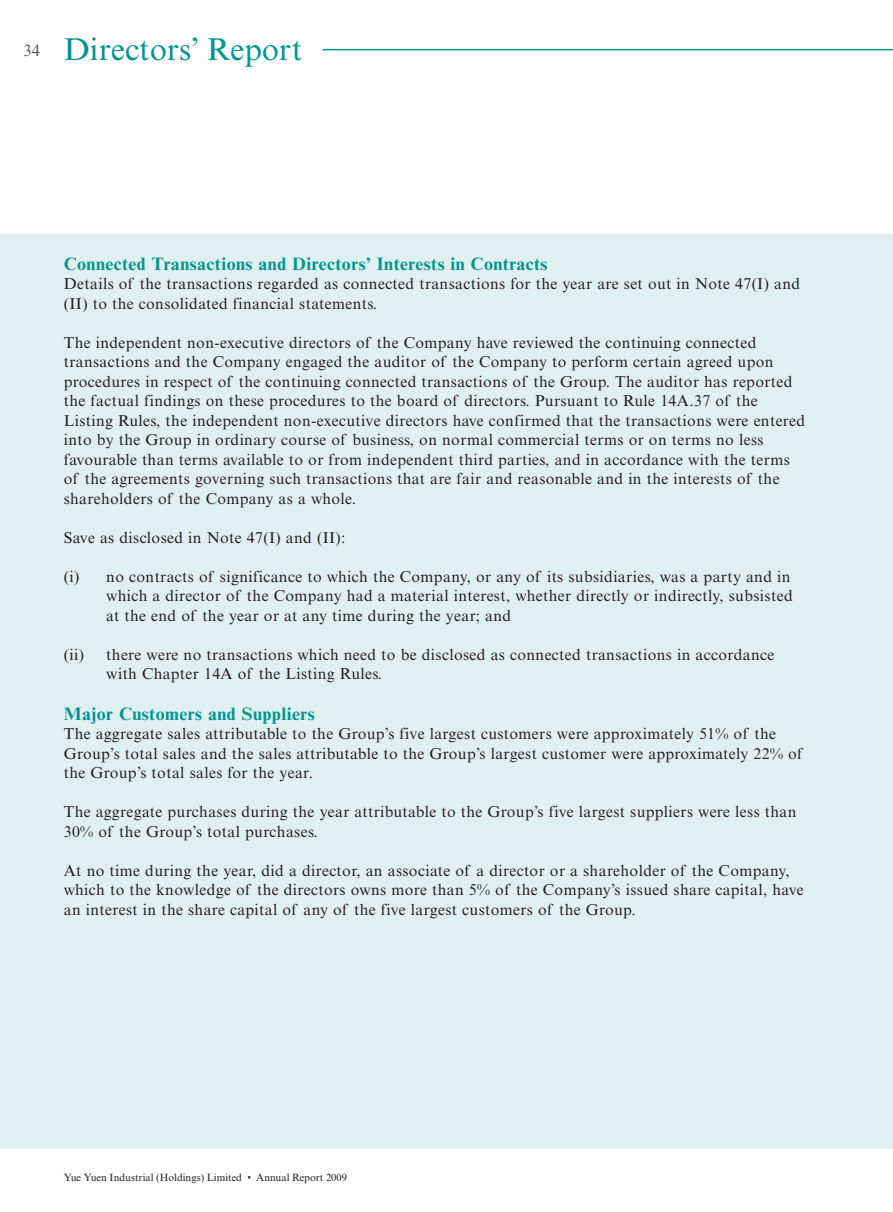
<style>
.page{position:relative;width:893px;height:1212px;background:#fff}
.page>*{position:absolute;margin:0;border:0;box-sizing:border-box;transform-origin:0 0}
.t1{font:31.5px "Times New Roman MT Std";letter-spacing:.005em;color:#009590}
.t2{font:700 18px "Times New Roman MT Std";letter-spacing:.025em;color:#009590}
.t3{font:16.5px "Times New Roman MT Std";color:#57585a}
.t4{font:15.75px/19.5px "Times New Roman MT Std";letter-spacing:.025em;color:#231f20}
.t5{font:10.5px "Times New Roman MT Std";color:#231f20}
</style>
<div class="page">
<div style="left:0;top:234px;width:893px;height:914px;background:#e0f0f0"></div>
<hr style="left:323px;top:49px;width:570px;height:1px;background:#009590">
<p class="t3" style="left:24px;top:45px;width:18px">34</p>
<h1 class="t1" style="left:64px;top:38px;width:240px">Directors’ Report</h1>
<p class="t2" style="left:64px;top:253px;width:485px">Connected Transactions and Directors’ Interests in Contracts</p>
<p class="t4" style="left:64px;top:276px;width:738px">Details of the transactions regarded as connected transactions for the year are set out in Note 47(I) and (II) to the consolidated financial statements.</p>
<p class="t4" style="left:64px;top:334px;width:743px">The independent non-executive directors of the Company have reviewed the continuing connected transactions and the Company engaged the auditor of the Company to perform certain agreed upon procedures in respect of the continuing connected transactions of the Group. The auditor has reported the factual findings on these procedures to the board of directors. Pursuant to Rule 14A.37 of the Listing Rules, the independent non-executive directors have confirmed that the transactions were entered into by the Group in ordinary course of business, on normal commercial terms or on terms no less favourable than terms available to or from independent third parties, and in accordance with the terms of the agreements governing such transactions that are fair and reasonable and in the interests of the shareholders of the Company as a whole.</p>
<p class="t4" style="left:64px;top:529px;width:283px">Save as disclosed in Note 47(I) and (II):</p>
<p class="t4" style="left:106px;top:568px;width:688px;text-indent:-43px">(i) no contracts of significance to which the Company, or any of its subsidiaries, was a party and in which a director of the Company had a material interest, whether directly or indirectly, subsisted at the end of the year or at any time during the year; and</p>
<p class="t4" style="left:64px;top:646px;width:22px">(ii)</p>
<p class="t4" style="left:106px;top:646px;width:669px">there were no transactions which need to be disclosed as connected transactions in accordance with Chapter 14A of the Listing Rules.</p>
<p class="t2" style="left:64px;top:703px;width:252px">Major Customers and Suppliers</p>
<p class="t4" style="left:64px;top:726px;width:740px">The aggregate sales attributable to the Group’s five largest customers were approximately 51% of the<br>Group’s total sales and the sales attributable to the Group’s largest customer were approximately 22% of the Group’s total sales for the year.</p>
<p class="t4" style="left:64px;top:804px;width:734px">The aggregate purchases during the year attributable to the Group’s five largest suppliers were less than<br>30% of the Group’s total purchases.</p>
<p class="t4" style="left:64px;top:862px;width:741px">At no time during the year, did a director, an associate of a director or a shareholder of the Company, which to the knowledge of the directors owns more than 5% of the Company’s issued share capital, have an interest in the share capital of any of the five largest customers of the Group.</p>
<p class="t5" style="left:64px;top:1173px;width:285px">Yue Yuen Industrial (Holdings) Limited • Annual Report 2009</p>
</div>
